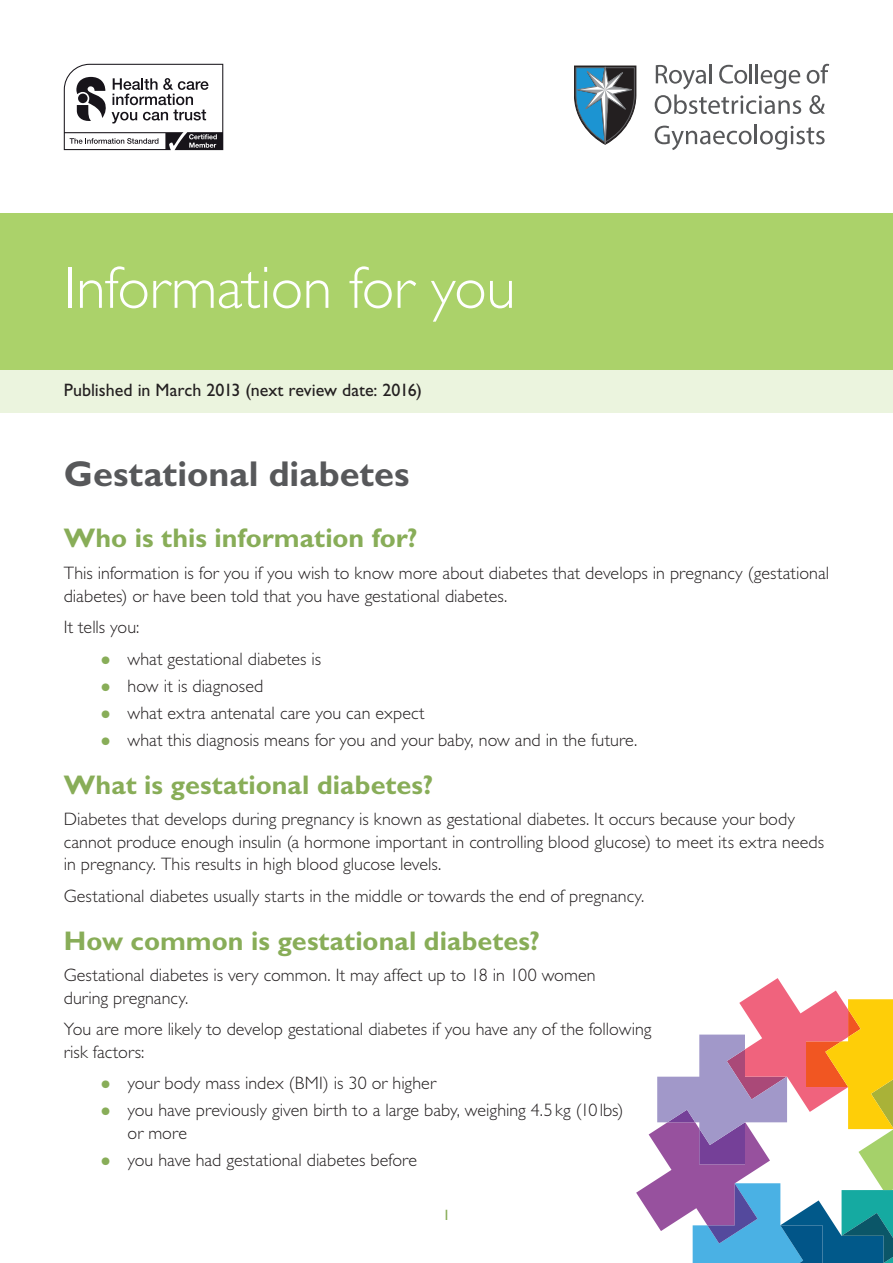
<style>
.page{position:relative;width:893px;height:1263px;background:#fff}
.page>*{position:absolute;margin:0;border:0;box-sizing:border-box;transform-origin:0 0}
.t1{font:300 60px "Gill Sans";letter-spacing:-.01em;color:#fff}
.PI_title{font:700 36px "Gill Sans";color:#57585a}
.PI_A_head{font:700 27px "Gill Sans";color:#88ad58}
.PI_body_text{font:300 18px/22.5px "Gill Sans";color:#231f20}
.PI_review_date{font:18px "Gill Sans";color:#231f20}
.PI_page_number{font:15px "Gill Sans";color:#88ad58}
.s1{font-size:31.5px;color:#88ad58}
</style>
<div class="page">
<svg style="left:64px;top:64px;width:159px;height:86px"></svg>
<svg style="left:807px;top:64px;width:22px;height:20px"></svg>
<svg style="left:655px;top:64px;width:146px;height:50px"></svg>
<svg style="left:809px;top:95px;width:16px;height:19px"></svg>
<svg style="left:655px;top:125px;width:170px;height:25px"></svg>
<svg style="left:574px;top:65px;width:63px;height:80px"></svg>
<div style="left:0;top:213px;width:893px;height:157px;background:#abd26a"></div>
<div style="left:0;top:370px;width:893px;height:42px;background:#ebf4de"></div>
<svg style="left:636px;top:978px;width:257px;height:285px"></svg>
<h1 class="t1" style="left:64px;top:254px;width:453px">Information for you</h1>
<p class="PI_review_date" style="left:64px;top:379px;width:360px">Published in March 2013 (next review date: 2016)</p>
<p class="PI_title" style="left:64px;top:452px;width:347px">Gestational diabetes</p>
<p class="PI_A_head" style="left:64px;top:522px;width:355px">Who is this information for?</p>
<p class="PI_body_text" style="left:64px;top:562px;width:767px">This information is for you if you wish to know more about diabetes that develops in pregnancy (gestational diabetes) or have been told that you have gestational diabetes.</p>
<p class="PI_body_text" style="left:64px;top:616px;width:77px">It tells you:</p>
<p class="PI_body_text" style="left:98px;top:647px;width:225px"><span class="s1">•</span> what gestational diabetes is</p>
<p class="PI_body_text" style="left:98px;top:674px;width:167px"><span class="s1">•</span> how it is diagnosed</p>
<p class="PI_body_text" style="left:98px;top:701px;width:328px"><span class="s1">•</span> what extra antenatal care you can expect</p>
<p class="PI_body_text" style="left:98px;top:728px;width:541px"><span class="s1">•</span> what this diagnosis means for you and your baby, now and in the future.</p>
<p class="PI_A_head" style="left:64px;top:768px;width:371px">What is gestational diabetes?</p>
<p class="PI_body_text" style="left:64px;top:808px;width:762px">Diabetes that develops during pregnancy is known as gestational diabetes. It occurs because your body cannot produce enough insulin (a hormone important in controlling blood glucose) to meet its extra needs in pregnancy. This results in high blood glucose levels.</p>
<p class="PI_body_text" style="left:64px;top:884px;width:582px">Gestational diabetes usually starts in the middle or towards the end of pregnancy.</p>
<p class="PI_A_head" style="left:64px;top:924px;width:478px">How common is gestational diabetes?</p>
<p class="PI_body_text" style="left:64px;top:964px;width:533px">Gestational diabetes is very common. It may affect up to 18 in 100 women during pregnancy.</p>
<p class="PI_body_text" style="left:64px;top:1018px;width:589px">You are more likely to develop gestational diabetes if you have any of the following risk factors:</p>
<p class="PI_body_text" style="left:98px;top:1072px;width:340px"><span class="s1">•</span> your body mass index (BMI) is 30 or higher</p>
<p class="PI_body_text" style="left:128px;top:1099px;width:497px;text-indent:-30px"><span class="s1">•</span> you have previously given birth to a large baby, weighing 4.5 kg (10lbs) or more</p>
<p class="PI_body_text" style="left:98px;top:1148px;width:321px"><span class="s1">•</span> you have had gestational diabetes before</p>
<p class="PI_page_number" style="left:443px;top:1207px;width:9px">1</p>
</div>
